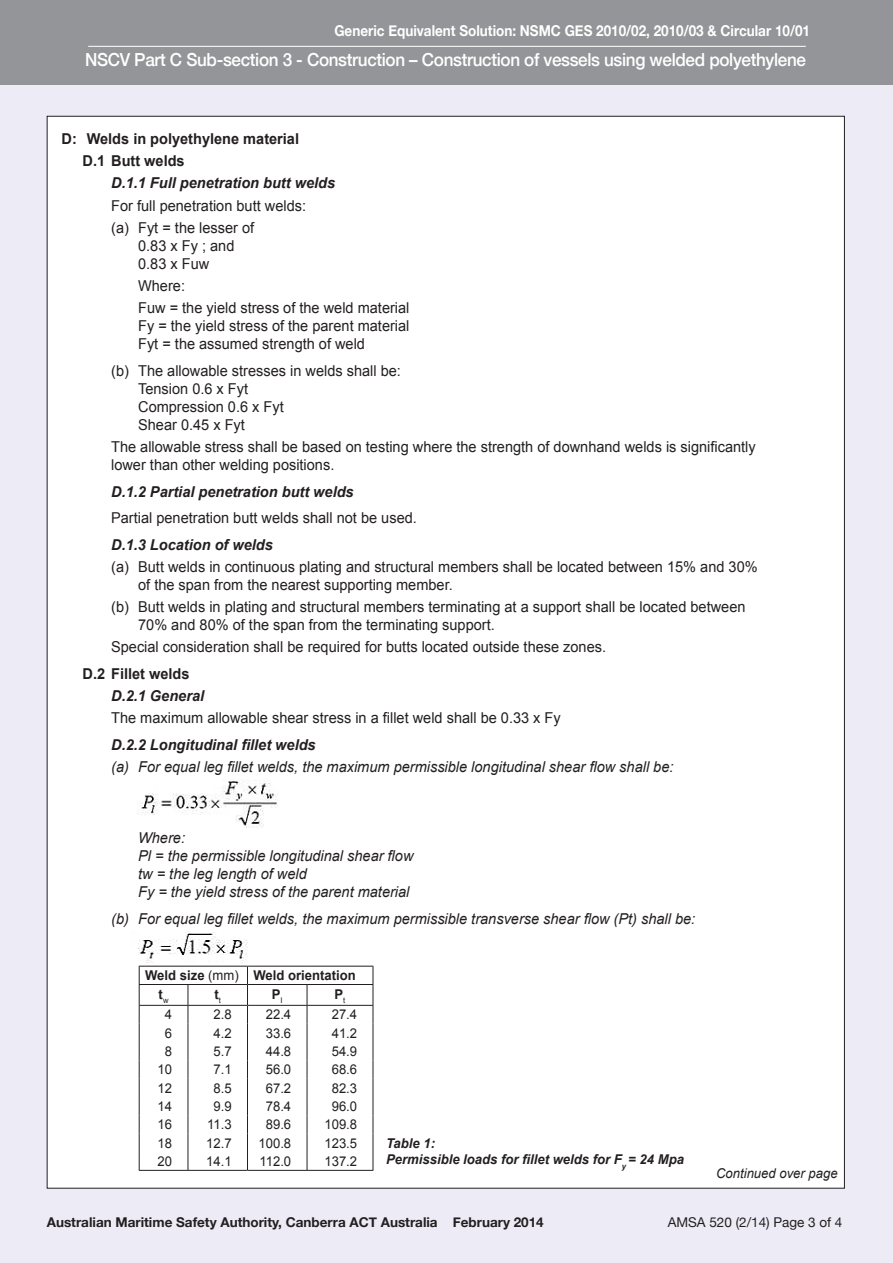
<style>
.page{position:relative;width:893px;height:1263px;background:#edecf6}
.page>*{position:absolute;margin:0;border:0;box-sizing:border-box;transform-origin:0 0}
.t1{font:500 18px "Helvetica Neue LT";letter-spacing:-.02em;color:#fff;scale:.95 1}
.bullets{font:15px/18px "Arial";color:#231f20}
.bullets-2{font:italic 15px "Arial";color:#231f20}
.bullets-3{font:italic 700 15px "Arial";color:#231f20}
.t2{font:700 15px "Helvetica Neue";color:#fff;scale:.9 1}
.bullets-4{font:700 15px "Arial";color:#231f20}
.Body_text{font:13.5px "Arial";color:#231f20}
.t3{font:700 13.5px "Helvetica Neue";color:#231f20}
.bullets-5{font:italic 700 13.5px/16.2px "Arial";color:#231f20}
.Body_text-2{font:700 13.5px "Arial";color:#231f20}
.t4{font:13.5px "Helvetica Neue";color:#231f20}
.Body_text-3{font:italic 13.5px "Arial";color:#231f20}
.s1{font-weight:400}
</style>
<div class="page">
<div style="left:0;top:0;width:893px;height:85px;background:#939598"></div>
<hr style="left:88px;top:46px;width:718px;height:1px;background:#fff">
<div style="left:47px;top:116px;width:797px;height:1072px;background:#fff"></div>
<img style="left:137px;top:780px;width:141px;height:48px">
<img style="left:138px;top:932px;width:135px;height:34px">
<hr style="left:139px;top:966px;width:49px;height:1px;background:#231f20">
<hr style="left:188px;top:966px;width:59px;height:1px;background:#231f20">
<hr style="left:247px;top:966px;width:60px;height:1px;background:#231f20">
<hr style="left:307px;top:966px;width:66px;height:1px;background:#231f20">
<hr style="left:139px;top:984px;width:49px;height:1px;background:#231f20">
<hr style="left:188px;top:984px;width:59px;height:1px;background:#231f20">
<hr style="left:247px;top:984px;width:60px;height:1px;background:#231f20">
<hr style="left:307px;top:984px;width:66px;height:1px;background:#231f20">
<hr style="left:139px;top:1005px;width:49px;height:1px;background:#231f20">
<hr style="left:188px;top:1005px;width:59px;height:1px;background:#231f20">
<hr style="left:247px;top:1005px;width:60px;height:1px;background:#231f20">
<hr style="left:307px;top:1005px;width:66px;height:1px;background:#231f20">
<svg style="left:139px;top:966px;width:1px;height:204px"></svg>
<svg style="left:188px;top:985px;width:1px;height:185px"></svg>
<svg style="left:247px;top:966px;width:1px;height:204px"></svg>
<svg style="left:307px;top:985px;width:1px;height:185px"></svg>
<svg style="left:373px;top:966px;width:1px;height:204px"></svg>
<hr style="left:139px;top:1170px;width:49px;height:1px;background:#231f20">
<hr style="left:188px;top:1170px;width:59px;height:1px;background:#231f20">
<hr style="left:247px;top:1170px;width:60px;height:1px;background:#231f20">
<hr style="left:307px;top:1170px;width:66px;height:1px;background:#231f20">
<p class="t2" style="left:334px;top:21px;width:530px">Generic Equivalent Solution: NSMC GES 2010/02, 2010/03 &amp; Circular 10/01</p>
<p class="t1" style="left:85px;top:49px;width:760px">NSCV Part C Sub-section 3 - Construction – Construction of vessels using welded polyethylene</p>
<p class="bullets-4" style="left:62px;top:129px;width:239px">D: Welds in polyethylene material</p>
<p class="bullets-4" style="left:83px;top:151px;width:104px">D.1 Butt welds</p>
<p class="bullets-3" style="left:111px;top:173px;width:225px">D.1.1 Full penetration butt welds</p>
<p class="bullets" style="left:111px;top:196px;width:196px">For full penetration butt welds:</p>
<p class="bullets" style="left:138px;top:219px;width:118px;text-indent:-27px">(a) Fyt = the lesser of<br>0.83 x Fy ; and<br>0.83 x Fuw</p>
<p class="bullets" style="left:138px;top:277px;width:48px">Where:</p>
<p class="bullets" style="left:138px;top:299px;width:273px;text-align:justify">Fuw = the yield stress of the weld material Fy = the yield stress of the parent material Fyt = the assumed strength of weld</p>
<p class="bullets" style="left:138px;top:362px;width:264px;text-indent:-27px">(b) The allowable stresses in welds shall be:<br>Tension 0.6 x Fyt<br>Compression 0.6 x Fyt<br>Shear 0.45 x Fyt</p>
<p class="bullets" style="left:111px;top:438px;width:646px">The allowable stress shall be based on testing where the strength of downhand welds is significantly lower than other welding positions.</p>
<p class="bullets-3" style="left:111px;top:481px;width:244px">D.1.2 Partial penetration butt welds</p>
<p class="bullets" style="left:111px;top:509px;width:307px">Partial penetration butt welds shall not be used.</p>
<p class="bullets-3" style="left:111px;top:534px;width:163px">D.1.3 Location of welds</p>
<p class="bullets" style="left:138px;top:558px;width:621px;text-indent:-27px">(a) Butt welds in continuous plating and structural members shall be located between 15% and 30% of the span from the nearest supporting member.</p>
<p class="bullets" style="left:138px;top:598px;width:609px;text-indent:-27px">(b) Butt welds in plating and structural members terminating at a support shall be located between<br>70% and 80% of the span from the terminating support.</p>
<p class="bullets" style="left:111px;top:638px;width:496px">Special consideration shall be required for butts located outside these zones.</p>
<p class="bullets-4" style="left:83px;top:664px;width:108px">D.2 Fillet welds</p>
<p class="bullets-3" style="left:111px;top:686px;width:95px">D.2.1 General</p>
<p class="bullets" style="left:111px;top:709px;width:451px">The maximum allowable shear stress in a fillet weld shall be 0.33 x Fy</p>
<p class="bullets-3" style="left:111px;top:735px;width:206px">D.2.2 Longitudinal fillet welds</p>
<p class="bullets-2" style="left:111px;top:757px;width:564px">(a) For equal leg fillet welds, the maximum permissible longitudinal shear flow shall be:</p>
<p class="bullets-2" style="left:138px;top:828px;width:48px">Where:</p>
<p class="bullets-2" style="left:138px;top:846px;width:277px">Pl = the permissible longitudinal shear flow</p>
<p class="bullets-2" style="left:138px;top:864px;width:170px">tw = the leg length of weld</p>
<p class="bullets-2" style="left:138px;top:882px;width:273px">Fy = the yield stress of the parent material</p>
<p class="bullets-2" style="left:111px;top:909px;width:586px">(b) For equal leg fillet welds, the maximum permissible transverse shear flow (Pt) shall be:</p>
<p class="Body_text-2" style="left:145px;top:966px;width:95px">Weld size <span class="s1">(mm)</span></p>
<p class="Body_text-2" style="left:253px;top:966px;width:104px">Weld orientation</p>
<p class="Body_text-2" style="left:159px;top:985px;width:11px">t<sub>w</sub></p>
<p class="Body_text-2" style="left:214px;top:985px;width:8px">t<sub>t</sub></p>
<p class="Body_text-2" style="left:272px;top:985px;width:12px">P<sub>I</sub></p>
<p class="Body_text-2" style="left:335px;top:985px;width:12px">P<sub>t</sub></p>
<p class="Body_text" style="left:165px;top:1006px;width:9px">4</p>
<p class="Body_text" style="left:214px;top:1006px;width:20px">2.8</p>
<p class="Body_text" style="left:266px;top:1006px;width:27px">22.4</p>
<p class="Body_text" style="left:332px;top:1006px;width:27px">27.4</p>
<p class="Body_text" style="left:165px;top:1024px;width:9px">6</p>
<p class="Body_text" style="left:214px;top:1024px;width:20px">4.2</p>
<p class="Body_text" style="left:266px;top:1024px;width:27px">33.6</p>
<p class="Body_text" style="left:332px;top:1024px;width:27px">41.2</p>
<p class="Body_text" style="left:165px;top:1042px;width:9px">8</p>
<p class="Body_text" style="left:214px;top:1042px;width:20px">5.7</p>
<p class="Body_text" style="left:266px;top:1042px;width:27px">44.8</p>
<p class="Body_text" style="left:332px;top:1042px;width:27px">54.9</p>
<p class="Body_text" style="left:158px;top:1061px;width:16px">10</p>
<p class="Body_text" style="left:214px;top:1061px;width:20px">7.1</p>
<p class="Body_text" style="left:266px;top:1061px;width:27px">56.0</p>
<p class="Body_text" style="left:332px;top:1061px;width:27px">68.6</p>
<p class="Body_text" style="left:158px;top:1079px;width:16px">12</p>
<p class="Body_text" style="left:214px;top:1079px;width:20px">8.5</p>
<p class="Body_text" style="left:266px;top:1079px;width:27px">67.2</p>
<p class="Body_text" style="left:332px;top:1079px;width:27px">82.3</p>
<p class="Body_text" style="left:158px;top:1097px;width:16px">14</p>
<p class="Body_text" style="left:214px;top:1097px;width:20px">9.9</p>
<p class="Body_text" style="left:266px;top:1097px;width:27px">78.4</p>
<p class="Body_text" style="left:332px;top:1097px;width:27px">96.0</p>
<p class="Body_text" style="left:158px;top:1116px;width:16px">16</p>
<p class="Body_text" style="left:207px;top:1116px;width:26px">11.3</p>
<p class="Body_text" style="left:266px;top:1116px;width:27px">89.6</p>
<p class="Body_text" style="left:324px;top:1116px;width:34px">109.8</p>
<p class="Body_text" style="left:158px;top:1134px;width:16px">18</p>
<p class="Body_text" style="left:206px;top:1134px;width:27px">12.7</p>
<p class="Body_text" style="left:258px;top:1134px;width:34px">100.8</p>
<p class="Body_text" style="left:324px;top:1134px;width:34px">123.5</p>
<p class="Body_text" style="left:158px;top:1152px;width:16px">20</p>
<p class="Body_text" style="left:206px;top:1152px;width:27px">14.1</p>
<p class="Body_text" style="left:259px;top:1152px;width:33px">112.0</p>
<p class="Body_text" style="left:324px;top:1152px;width:34px">137.2</p>
<p class="bullets-5" style="left:386px;top:1136px;width:299px">Table 1:<br>Permissible loads for fillet welds for F<sub>y</sub> = 24 Mpa</p>
<p class="Body_text-3" style="left:716px;top:1164px;width:123px">Continued over page</p>
<p class="t3" style="left:47px;top:1213px;width:498px">Australian Maritime Safety Authority, Canberra ACT Australia February 2014</p>
<p class="t4" style="left:668px;top:1214px;width:176px">AMSA 520 (2/14) Page 3 of 4</p>
</div>
